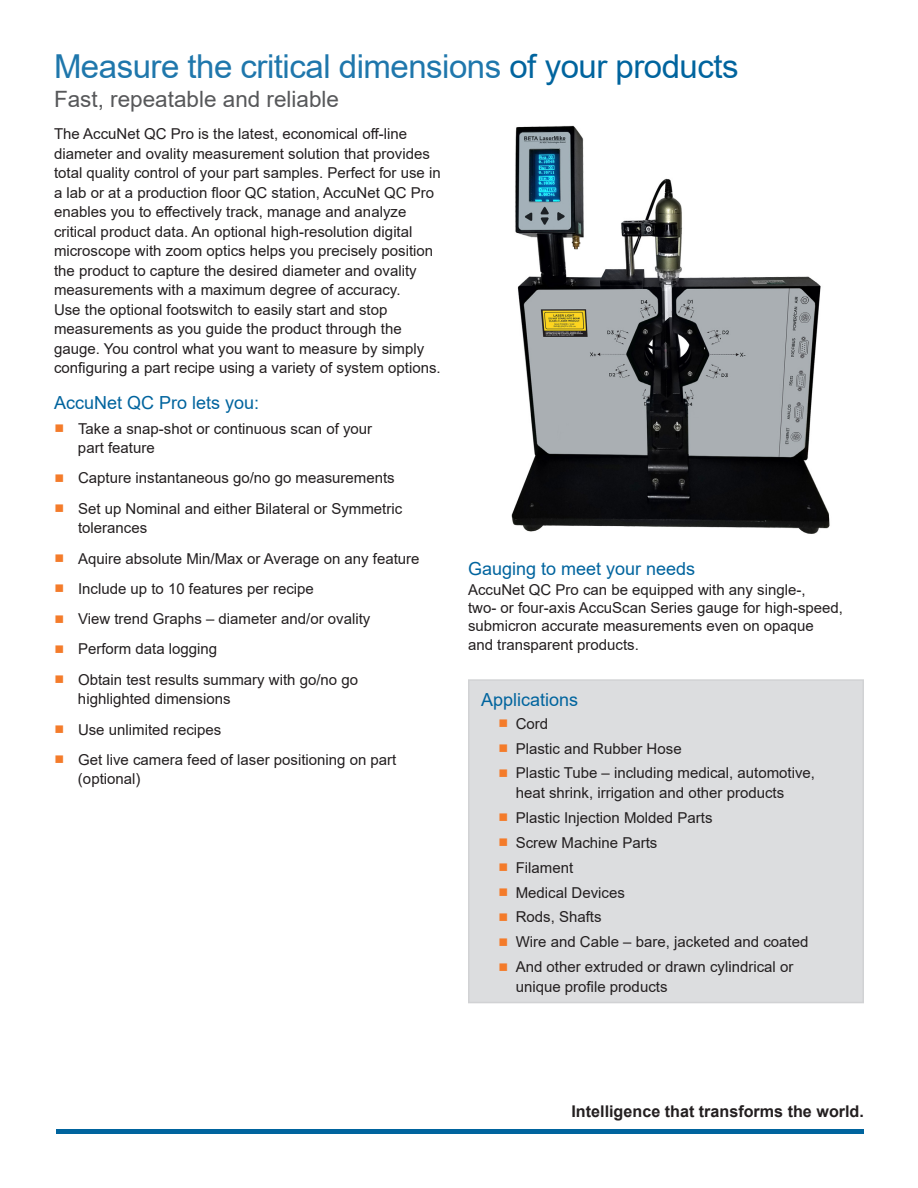
<style>
.page{position:relative;width:918px;height:1188px;background:#fff}
.page>*{position:absolute;margin:0;border:0;box-sizing:border-box;transform-origin:0 0}
.t1{font:33px "Arial";letter-spacing:-.015em;color:#1f77ac}
.t2{font:22.5px "Arial";color:#57585a}
.t3{font:18px "Arial";color:#00649e}
.t4{font:700 16.2px "Arial";color:#231f20}
.t5{font:15px/19.5px "Arial";color:#231f20}
.s1{color:#00649e}
.s2{font-family:"Sim Sun";font-size:10.5px;color:#f47b2a}
</style>
<div class="page">
<div style="left:468px;top:679px;width:396px;height:324px;background:#dcdddf;border:2px solid #d1d2d4"></div>
<img style="left:511px;top:125px;width:319px;height:409px">
<hr style="left:56px;top:1130px;width:808px;height:4px;background:#00649e">
<h1 class="t1" style="left:54px;top:44px;width:686px">Measure the critical dimensions <span class="s1">of your products</span></h1>
<h2 class="t2" style="left:54px;top:84px;width:287px">Fast, repeatable and reliable</h2>
<p class="t5" style="left:54px;top:124px;width:388px">The AccuNet QC Pro is the latest, economical off-line diameter and ovality measurement solution that provides total quality control of your part samples. Perfect for use in a lab or at a production floor QC station, AccuNet QC Pro enables you to effectively track, manage and analyze critical product data. An optional high-resolution digital microscope with zoom optics helps you precisely position the product to capture the desired diameter and ovality measurements with a maximum degree of accuracy.<br>Use the optional footswitch to easily start and stop measurements as you guide the product through the gauge. You control what you want to measure by simply configuring a part recipe using a variety of system options.</p>
<p class="t3" style="left:54px;top:390px;width:207px">AccuNet QC Pro lets you:</p>
<p class="t5" style="left:78px;top:419px;width:296px;text-indent:-24px"><span class="s2">■</span> Take a snap-shot or continuous scan of your part feature</p>
<p class="t5" style="left:54px;top:468px;width:342px"><span class="s2">■</span> Capture instantaneous go/no go measurements</p>
<p class="t5" style="left:78px;top:499px;width:326px;text-indent:-24px"><span class="s2">■</span> Set up Nominal and either Bilateral or Symmetric tolerances</p>
<p class="t5" style="left:54px;top:548px;width:367px"><span class="s2">■</span> Aquire absolute Min/Max or Average on any feature</p>
<p class="t5" style="left:54px;top:579px;width:261px"><span class="s2">■</span> Include up to 10 features per recipe</p>
<p class="t5" style="left:54px;top:609px;width:318px"><span class="s2">■</span> View trend Graphs – diameter and/or ovality</p>
<p class="t5" style="left:54px;top:639px;width:165px"><span class="s2">■</span> Perform data logging</p>
<p class="t5" style="left:78px;top:670px;width:282px;text-indent:-24px"><span class="s2">■</span> Obtain test results summary with go/no go highlighted dimensions</p>
<p class="t5" style="left:54px;top:719px;width:169px"><span class="s2">■</span> Use unlimited recipes</p>
<p class="t5" style="left:78px;top:750px;width:320px;text-indent:-24px"><span class="s2">■</span> Get live camera feed of laser positioning on part (optional)</p>
<p class="t3" style="left:468px;top:556px;width:229px">Gauging to meet your needs</p>
<p class="t5" style="left:468px;top:581px;width:377px;line-height:18px">AccuNet QC Pro can be equipped with any single-,<br>two- or four-axis AccuScan Series gauge for high-speed, submicron accurate measurements even on opaque</p>
<p class="t5" style="left:468px;top:635px;width:172px">and transparent products.</p>
<p class="t3" style="left:481px;top:687px;width:99px">Applications</p>
<p class="t5" style="left:498px;top:714px;width:52px"><span class="s2">■</span> Cord</p>
<p class="t5" style="left:498px;top:738px;width:185px"><span class="s2">■</span> Plastic and Rubber Hose</p>
<p class="t5" style="left:516px;top:763px;width:301px;text-indent:-18px"><span class="s2">■</span> Plastic Tube – including medical, automotive, heat shrink, irrigation and other products</p>
<p class="t5" style="left:498px;top:808px;width:216px"><span class="s2">■</span> Plastic Injection Molded Parts</p>
<p class="t5" style="left:498px;top:833px;width:161px"><span class="s2">■</span> Screw Machine Parts</p>
<p class="t5" style="left:498px;top:858px;width:77px"><span class="s2">■</span> Filament</p>
<p class="t5" style="left:498px;top:882px;width:128px"><span class="s2">■</span> Medical Devices</p>
<p class="t5" style="left:498px;top:907px;width:105px"><span class="s2">■</span> Rods, Shafts</p>
<p class="t5" style="left:498px;top:932px;width:312px"><span class="s2">■</span> Wire and Cable – bare, jacketed and coated</p>
<p class="t5" style="left:516px;top:957px;width:279px;text-indent:-18px"><span class="s2">■</span> And other extruded or drawn cylindrical or unique profile products</p>
<p class="t4" style="left:571px;top:1100px;width:294px">Intelligence that transforms the world.</p>
</div>
